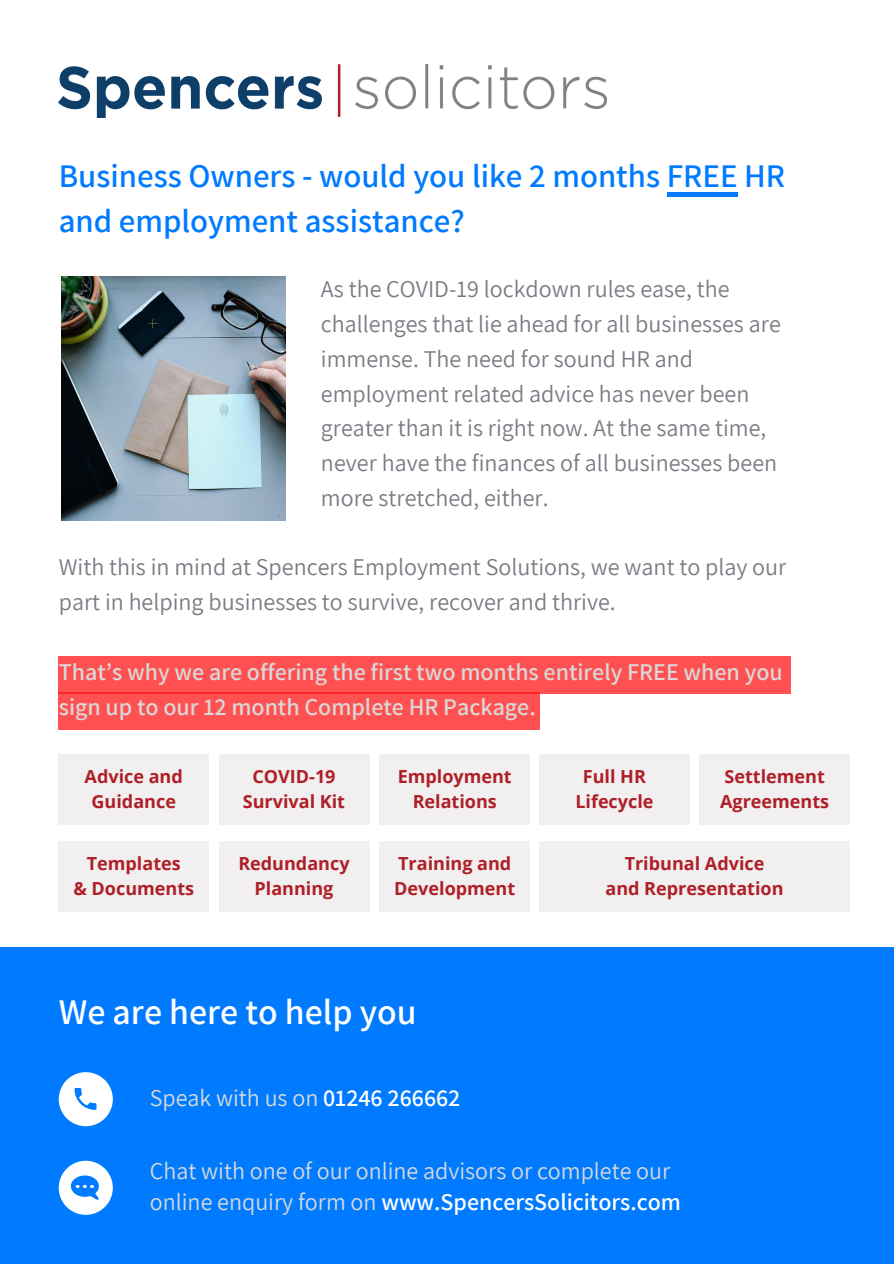
<style>
.page{position:relative;width:894px;height:1264px;background:#fff}
.page>*{position:absolute;margin:0;border:0;box-sizing:border-box;transform-origin:0 0}
.t1{font:600 36px "Assistant";color:#fff}
.t2{font:600 33px/44.4px "Assistant";color:#007bff}
.t3{font:24px/35px "Assistant";color:#7a7c84}
.t4{font:24px/31.5px "Assistant";color:#d9d9d9}
.t5{font:600 24px/35px "Assistant";color:#d9d9d9}
.t6{font:700 18px/24.8px "Open Sans";color:#af1f27;text-align:center}
.s1{font-weight:600;color:#fff}
</style>
<div class="page">
<img style="left:61px;top:277px;width:224px;height:243px">
<div style="left:0;top:947px;width:893px;height:316px;background:#007bff"></div>
<svg style="left:59px;top:1072px;width:54px;height:54px"></svg>
<svg style="left:59px;top:1160px;width:54px;height:54px"></svg>
<img style="left:59px;top:64px;width:547px;height:53px">
<div style="left:59px;top:754px;width:150px;height:70px;background:#f1efef"></div>
<div style="left:219px;top:754px;width:150px;height:70px;background:#f1efef"></div>
<div style="left:379px;top:754px;width:150px;height:70px;background:#f1efef"></div>
<div style="left:539px;top:754px;width:150px;height:70px;background:#f1efef"></div>
<div style="left:59px;top:841px;width:150px;height:70px;background:#f1efef"></div>
<div style="left:219px;top:841px;width:150px;height:70px;background:#f1efef"></div>
<div style="left:379px;top:841px;width:150px;height:70px;background:#f1efef"></div>
<div style="left:539px;top:841px;width:310px;height:70px;background:#f1efef"></div>
<div style="left:699px;top:753px;width:150px;height:71px;background:#f1efef"></div>
<div style="left:58px;top:692px;width:481px;height:37px;background:#ff5151"></div>
<div style="left:58px;top:656px;width:732px;height:37px;background:#ff5151"></div>
<div style="left:666px;top:192px;width:71px;height:5px;background:#007bff"></div>
<h2 class="t2" style="left:59px;top:153px;width:727px">Business Owners - would you like 2 months FREE HR and employment assistance?</h2>
<p class="t3" style="left:321px;top:270px;width:461px">As the COVID-19 lockdown rules ease, the challenges that lie ahead for all businesses are immense. The need for sound HR and employment related advice has never been greater than it is right now. At the same time, never have the finances of all businesses been more stretched, either.</p>
<p class="t3" style="left:59px;top:549px;width:729px">With this in mind at Spencers Employment Solutions, we want to play our part in helping businesses to survive, recover and thrive.</p>
<p class="t5" style="left:59px;top:653px;width:725px">That’s why we are offering the first two months entirely FREE when you sign up to our 12 month Complete HR Package.</p>
<p class="t6" style="left:85px;top:763px;width:100px">Advice and<br>Guidance</p>
<p class="t6" style="left:243px;top:763px;width:104px">COVID-19<br>Survival Kit</p>
<p class="t6" style="left:397px;top:763px;width:115px">Employment<br>Relations</p>
<p class="t6" style="left:575px;top:763px;width:80px">Full HR<br>Lifecycle</p>
<p class="t6" style="left:720px;top:763px;width:110px;text-align:left">Settlement<br>Agreements</p>
<p class="t6" style="left:73px;top:850px;width:122px">Templates<br>&amp; Documents</p>
<p class="t6" style="left:238px;top:850px;width:113px">Redundancy<br>Planning</p>
<p class="t6" style="left:394px;top:850px;width:122px;text-align:left">Training and<br>Development</p>
<p class="t6" style="left:605px;top:850px;width:179px">Tribunal Advice and Representation</p>
<h1 class="t1" style="left:59px;top:987px;width:359px">We are here to help you</h1>
<p class="t4" style="left:150px;top:1081px;width:312px">Speak with us on <span class="s1">01246 266662</span></p>
<p class="t4" style="left:150px;top:1154px;width:532px">Chat with one of our online advisors or complete our online enquiry form on <span class="s1">www.SpencersSolicitors.com</span></p>
</div>
